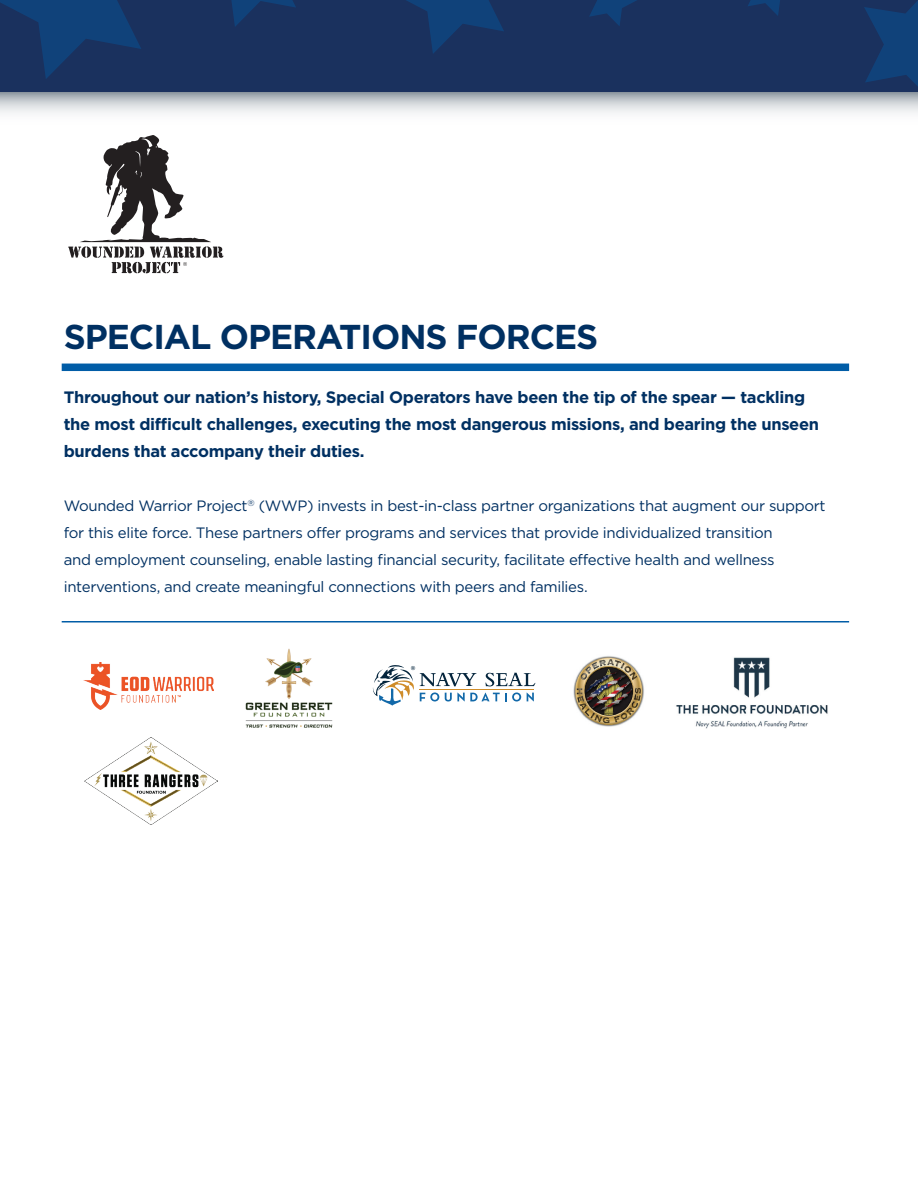
<style>
.page{position:relative;width:918px;height:1188px;background:#fff}
.page>*{position:absolute;margin:0;border:0;box-sizing:border-box;transform-origin:0 0}
.t1{font:700 34.5px "Gotham";letter-spacing:-.03em;color:#003062}
.t2{font:700 16.5px/27px "Gotham";letter-spacing:-.02em;color:#003062}
.t3{font:15px/27px "Gotham";letter-spacing:-.02em;color:#003062}
</style>
<div class="page">
<svg style="left:0;top:92px;width:918px;height:21px;background:#cacfd2"></svg>
<div style="left:0;top:0;width:918px;height:92px;background:#1a315e"></div>
<svg style="left:748px;top:0;width:32px;height:16px"></svg>
<svg style="left:589px;top:0;width:48px;height:26px"></svg>
<svg style="left:864px;top:1px;width:54px;height:104px"></svg>
<svg style="left:231px;top:0;width:65px;height:27px"></svg>
<svg style="left:0;top:0;width:141px;height:79px"></svg>
<svg style="left:406px;top:0;width:98px;height:54px"></svg>
<div style="left:62px;top:364px;width:787px;height:7px;background:#015da7"></div>
<svg style="left:68px;top:135px;width:155px;height:138px"></svg>
<hr style="left:62px;top:621px;width:787px;height:1px;background:#015da7">
<img style="left:573px;top:656px;width:71px;height:71px">
<svg style="left:373px;top:665px;width:163px;height:41px"></svg>
<img style="left:676px;top:657px;width:152px;height:72px">
<img style="left:85px;top:737px;width:132px;height:88px">
<img style="left:83px;top:662px;width:130px;height:47px">
<img style="left:245px;top:648px;width:88px;height:80px">
<h1 class="t1" style="left:64px;top:317px;width:536px">SPECIAL OPERATIONS FORCES</h1>
<p class="t2" style="left:64px;top:383px;width:757px">Throughout our nation’s history, Special Operators have been the tip of the spear — tackling the most difficult challenges, executing the most dangerous missions, and bearing the unseen burdens that accompany their duties.</p>
<p class="t3" style="left:64px;top:492px;width:763px">Wounded Warrior Project<sup>®</sup> (WWP) invests in best-in-class partner organizations that augment our support for this elite force. These partners offer programs and services that provide individualized transition<br>and employment counseling, enable lasting financial security, facilitate effective health and wellness interventions, and create meaningful connections with peers and families.</p>
</div>
